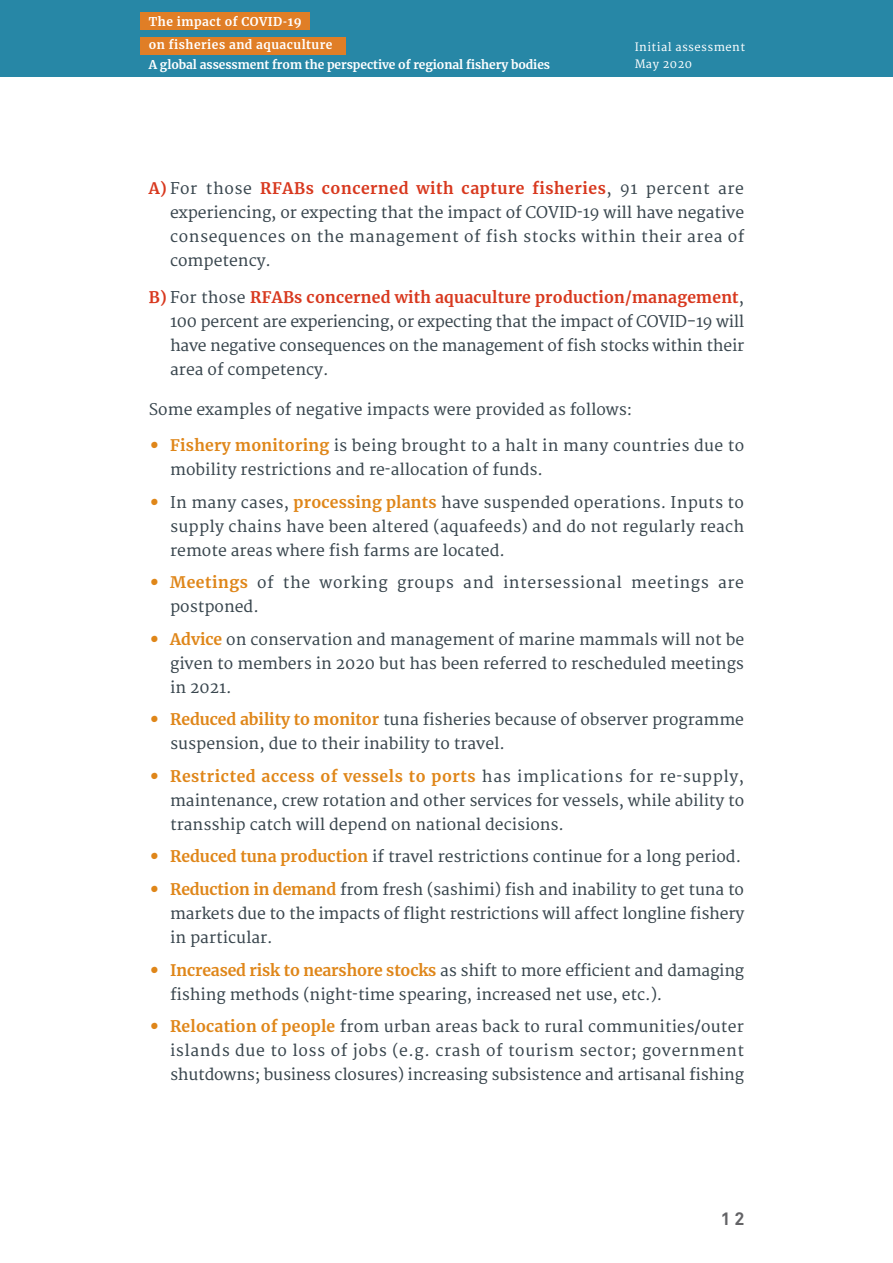
<style>
.page{position:relative;width:893px;height:1263px;background:#fff}
.page>*{position:absolute;margin:0;border:0;box-sizing:border-box;transform-origin:0 0}
.t1{font:700 18px "Akkurat";color:#636366}
.t2{font:15.75px/24px "Merriweather";color:#38454d;text-align:justify}
.t3{font:15.75px/24px "Merriweather";letter-spacing:.04em;color:#38454d}
.t4{font:700 12px "Merriweather";letter-spacing:-.005em;color:#fff}
.t5{font:700 12px "Merriweather";letter-spacing:.04em;color:#fff}
.t6{font:11.25px "Merriweather";letter-spacing:.04em;color:#fff}
.s1{font-weight:700;color:#d8381e}
.s2{font-weight:700;font-size:27px;color:#df8619}
.s3{font-weight:700;color:#df8619}
</style>
<div class="page">
<div style="left:0;top:0;width:893px;height:77px;background:#2787a6"></div>
<div style="left:140px;top:13px;width:170px;height:17px;background:#e07e26"></div>
<div style="left:140px;top:37px;width:206px;height:17px;background:#e07e26"></div>
<p class="t5" style="left:149px;top:13px;width:154px">The impact of COVID-19</p>
<p class="t5" style="left:149px;top:37px;width:185px">on fisheries and aquaculture</p>
<p class="t6" style="left:635px;top:41px;width:112px">Initial assessment</p>
<p class="t4" style="left:149px;top:57px;width:403px">A global assessment from the perspective of regional fishery bodies</p>
<p class="t6" style="left:635px;top:58px;width:59px">May 2020</p>
<p class="t2" style="left:170px;top:177px;width:576px;text-indent:-21px"><span class="s1">A)</span> For those <span class="s1">RFABs concerned with capture fisheries</span>, 91 percent are experiencing, or expecting that the impact of COVID-19 will have negative consequences on the management of fish stocks within their area of competency.</p>
<p class="t2" style="left:170px;top:286px;width:576px;text-indent:-21px"><span class="s1">B)</span> For those <span class="s1">RFABs concerned with aquaculture production/management</span>, 100 percent are experiencing, or expecting that the impact of COVID-19 will have negative consequences on the management of fish stocks within their area of competency.</p>
<p class="t2" style="left:149px;top:398px;width:485px">Some examples of negative impacts were provided as follows:</p>
<p class="t2" style="left:170px;top:434px;width:576px;text-indent:-21px"><span class="s2">•</span> <span class="s3">Fishery monitoring</span> is being brought to a halt in many countries due to mobility restrictions and re-allocation of funds.</p>
<p class="t2" style="left:170px;top:491px;width:576px;text-indent:-21px"><span class="s2">•</span> In many cases, <span class="s3">processing plants</span> have suspended operations. Inputs to supply chains have been altered (aquafeeds) and do not regularly reach remote areas where fish farms are located.</p>
<p class="t3" style="left:170px;top:571px;width:575px;text-indent:-21px"><span class="s2">•</span> <span class="s3">Meetings</span> of the working groups and intersessional meetings are postponed.</p>
<p class="t2" style="left:170px;top:628px;width:576px;text-indent:-21px"><span class="s2">•</span> <span class="s3">Advice</span> on conservation and management of marine mammals will not be given to members in 2020 but has been referred to rescheduled meetings in 2021.</p>
<p class="t2" style="left:170px;top:708px;width:575px;text-indent:-21px"><span class="s2">•</span> <span class="s3">Reduced ability to monitor</span> tuna fisheries because of observer programme suspension, due to their inability to travel.</p>
<p class="t2" style="left:170px;top:765px;width:576px;text-indent:-21px"><span class="s2">•</span> <span class="s3">Restricted access of vessels to ports</span> has implications for re-supply, maintenance, crew rotation and other services for vessels, while ability to transship catch will depend on national decisions.</p>
<p class="t2" style="left:149px;top:845px;width:594px"><span class="s2">•</span> <span class="s3">Reduced tuna production</span> if travel restrictions continue for a long period.</p>
<p class="t2" style="left:170px;top:878px;width:576px;text-indent:-21px"><span class="s2">•</span> <span class="s3">Reduction in demand</span> from fresh (sashimi) fish and inability to get tuna to markets due to the impacts of flight restrictions will affect longline fishery in particular.</p>
<p class="t2" style="left:170px;top:958px;width:576px;text-indent:-21px"><span class="s2">•</span> <span class="s3">Increased risk to nearshore stocks</span> as shift to more efficient and damaging fishing methods (night-time spearing, increased net use, etc.).</p>
<p class="t2" style="left:170px;top:1015px;width:575px;text-indent:-21px"><span class="s2">•</span> <span class="s3">Relocation of people</span> from urban areas back to rural communities/outer islands due to loss of jobs (e.g. crash of tourism sector; government shutdowns; business closures) increasing subsistence and artisanal fishing</p>
<p class="t1" style="left:721px;top:1207px;width:26px">12</p>
</div>
